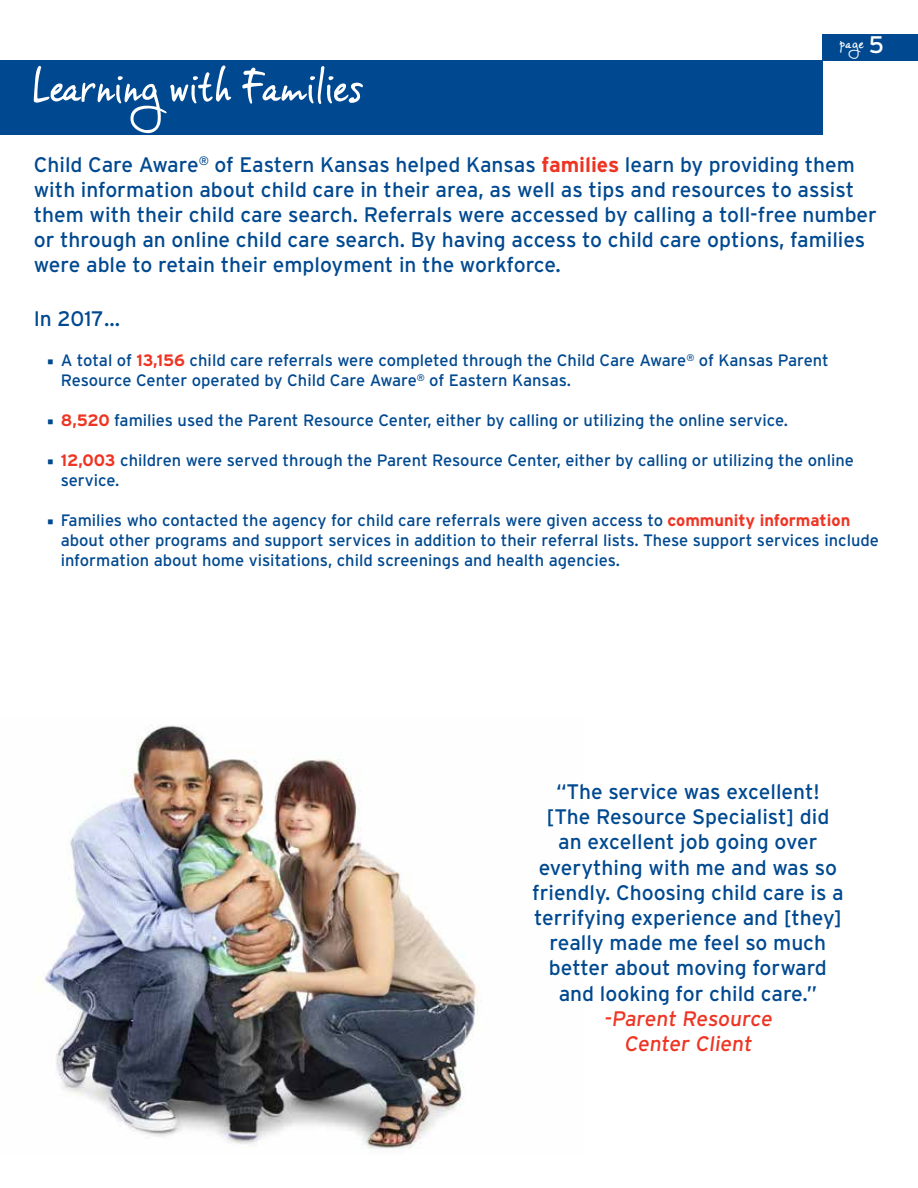
<style>
.page{position:relative;width:918px;height:1188px;background:#fff}
.page>*{position:absolute;margin:0;border:0;box-sizing:border-box;transform-origin:0 0}
.t1{font:21px/25.2px "Interstate";color:#004990}
.t2{font:21px/25.2px "Interstate";color:#ee3524;text-align:center}
.t3{font:16.5px/19.8px "Interstate";color:#004990}
.t4{font:15px "Vince Hand II";color:#fff}
.s1{font-family:"Interstate";font-size:24px}
.s2{font-weight:700;color:#ee3524}
.s3{font-family:"Minion Pro"}
</style>
<div class="page">
<img style="left:45px;top:725px;width:433px;height:424px">
<div style="left:823px;top:34px;width:95px;height:26px;background:#004990"></div>
<div style="left:0;top:60px;width:823px;height:75px;background:#004990"></div>
<svg style="left:34px;top:65px;width:329px;height:68px"></svg>
<p class="t4" style="left:840px;top:34px;width:46px">page <span class="s1">5</span></p>
<p class="t1" style="left:34px;top:151px;width:845px">Child Care Aware<sup>®</sup> of Eastern Kansas helped Kansas <span class="s2">families</span> learn by providing them with information about child care in their area, as well as tips and resources to assist them with their child care search. Referrals were accessed by calling a toll-free number or through an online child care search. By having access to child care options, families were able to retain their employment in the workforce.</p>
<p class="t1" style="left:34px;top:306px;width:88px">In 2017…</p>
<p class="t3" style="left:61px;top:351px;width:770px;text-indent:-13px"><span class="s3">■</span> A total of <span class="s2">13,156</span> child care referrals were completed through the Child Care Aware<sup>®</sup> of Kansas Parent<br>Resource Center operated by Child Care Aware<sup>®</sup> of Eastern Kansas.</p>
<p class="t3" style="left:47px;top:410px;width:742px"><span class="s3">■</span> <span class="s2">8,520</span> families used the Parent Resource Center, either by calling or utilizing the online service.</p>
<p class="t3" style="left:61px;top:451px;width:795px;text-indent:-13px"><span class="s3">■</span> <span class="s2">12,003</span> children were served through the Parent Resource Center, either by calling or utilizing the online service.</p>
<p class="t3" style="left:61px;top:510px;width:820px;text-indent:-13px"><span class="s3">■</span> Families who contacted the agency for child care referrals were given access to <span class="s2">community information </span>about other programs and support services in addition to their referral lists. These support services include information about home visitations, child screenings and health agencies.</p>
<p class="t1" style="left:532px;top:779px;width:313px;text-align:center">“The service was excellent! [The Resource Specialist] did<br>an excellent job going over everything with me and was so friendly. Choosing child care is a terrifying experience and [they] really made me feel so much better about moving forward and looking for child care.”</p>
<p class="t2" style="left:604px;top:1006px;width:173px">-Parent Resource<br>Center Client</p>
</div>
